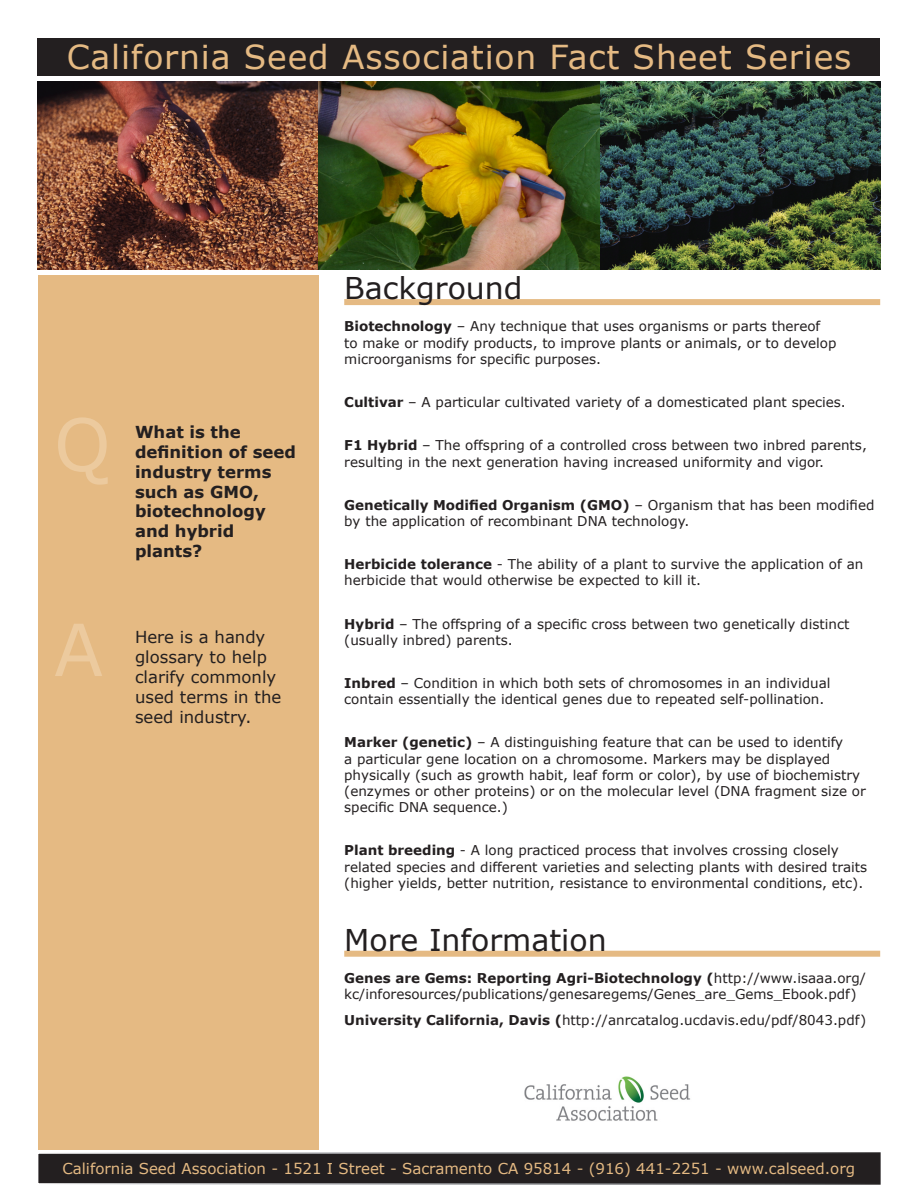
<style>
.page{position:relative;width:918px;height:1188px;background:#fff}
.page>*{position:absolute;margin:0;border:0;box-sizing:border-box;transform-origin:0 0}
.t1{font:72px "Verdana";color:#ecca9e}
.t2{font:33px "Verdana";letter-spacing:.025em;color:#e5ba83}
.t3{font:30px "Verdana";color:#231f20}
.t4{font:700 16.5px/19.8px "Verdana";color:#231f20}
.t5{font:16.5px/19.8px "Verdana";color:#231f20}
.t6{font:15px "Verdana";color:#e5ba83}
.t7{font:13.5px/16.2px "Verdana";color:#231f20}
.s1{font-weight:700}
</style>
<div class="page">
<div style="left:38px;top:38px;width:842px;height:38px;background:#231f20"></div>
<div style="left:38px;top:275px;width:281px;height:875px;background:#e5ba83"></div>
<div style="left:344px;top:299px;width:536px;height:6px;background:#e5ba83"></div>
<div style="left:344px;top:951px;width:536px;height:6px;background:#e5ba83"></div>
<img style="left:38px;top:81px;width:842px;height:189px">
<div style="left:38px;top:1153px;width:842px;height:31px;background:#231f20"></div>
<div style="left:37px;top:1152px;width:844px;height:33px;border:2px solid #fff"></div>
<img style="left:524px;top:1076px;width:166px;height:45px">
<p class="t2" style="left:67px;top:34px;width:786px">California Seed Association Fact Sheet Series</p>
<p class="t1" style="left:54px;top:395px;width:58px">Q</p>
<p class="t1" style="left:54px;top:600px;width:51px">A</p>
<p class="t4" style="left:135px;top:422px;width:162px">What is the definition of seed industry terms such as GMO, biotechnology and hybrid plants?</p>
<p class="t5" style="left:135px;top:627px;width:148px">Here is a handy glossary to help clarify commonly used terms in the seed industry.</p>
<p class="t3" style="left:344px;top:268px;width:180px">Background</p>
<p class="t7" style="left:344px;top:318px;width:494px"><span class="s1">Biotechnology</span> – Any technique that uses organisms or parts thereof to make or modify products, to improve plants or animals, or to develop microorganisms for specific purposes.</p>
<p class="t7" style="left:344px;top:394px;width:503px"><span class="s1">Cultivar</span> – A particular cultivated variety of a domesticated plant species.</p>
<p class="t7" style="left:344px;top:437px;width:524px"><span class="s1">F1 Hybrid</span> – The offspring of a controlled cross between two inbred parents, resulting in the next generation having increased uniformity and vigor.</p>
<p class="t7" style="left:344px;top:497px;width:532px"><span class="s1">Genetically Modified Organism (GMO)</span> – Organism that has been modified by the application of recombinant DNA technology.</p>
<p class="t7" style="left:344px;top:556px;width:521px"><span class="s1">Herbicide tolerance</span> - The ability of a plant to survive the application of an herbicide that would otherwise be expected to kill it.</p>
<p class="t7" style="left:344px;top:615px;width:507px"><span class="s1">Hybrid</span> – The offspring of a specific cross between two genetically distinct (usually inbred) parents.</p>
<p class="t7" style="left:344px;top:675px;width:488px"><span class="s1">Inbred</span> – Condition in which both sets of chromosomes in an individual contain essentially the identical genes due to repeated self-pollination.</p>
<p class="t7" style="left:344px;top:734px;width:523px"><span class="s1">Marker (genetic)</span> – A distinguishing feature that can be used to identify<br>a particular gene location on a chromosome. Markers may be displayed physically (such as growth habit, leaf form or color), by use of biochemistry (enzymes or other proteins) or on the molecular level (DNA fragment size or specific DNA sequence.)</p>
<p class="t7" style="left:344px;top:842px;width:525px"><span class="s1">Plant breeding</span> - A long practiced process that involves crossing closely related species and different varieties and selecting plants with desired traits (higher yields, better nutrition, resistance to environmental conditions, etc).</p>
<p class="t3" style="left:344px;top:919px;width:264px">More Information</p>
<p class="t7" style="left:344px;top:970px;width:523px"><span class="s1">Genes are Gems: Reporting Agri-Biotechnology (</span>http://www.isaaa.org/ kc/inforesources/publications/genesaregems/Genes_are_Gems_Ebook.pdf)</p>
<p class="t7" style="left:344px;top:1011px;width:524px"><span class="s1">University California, Davis (</span>http://anrcatalog.ucdavis.edu/pdf/8043.pdf)</p>
<p class="t6" style="left:62px;top:1158px;width:794px">California Seed Association - 1521 I Street - Sacramento CA 95814 - (916) 441-2251 - www.calseed.org</p>
</div>
